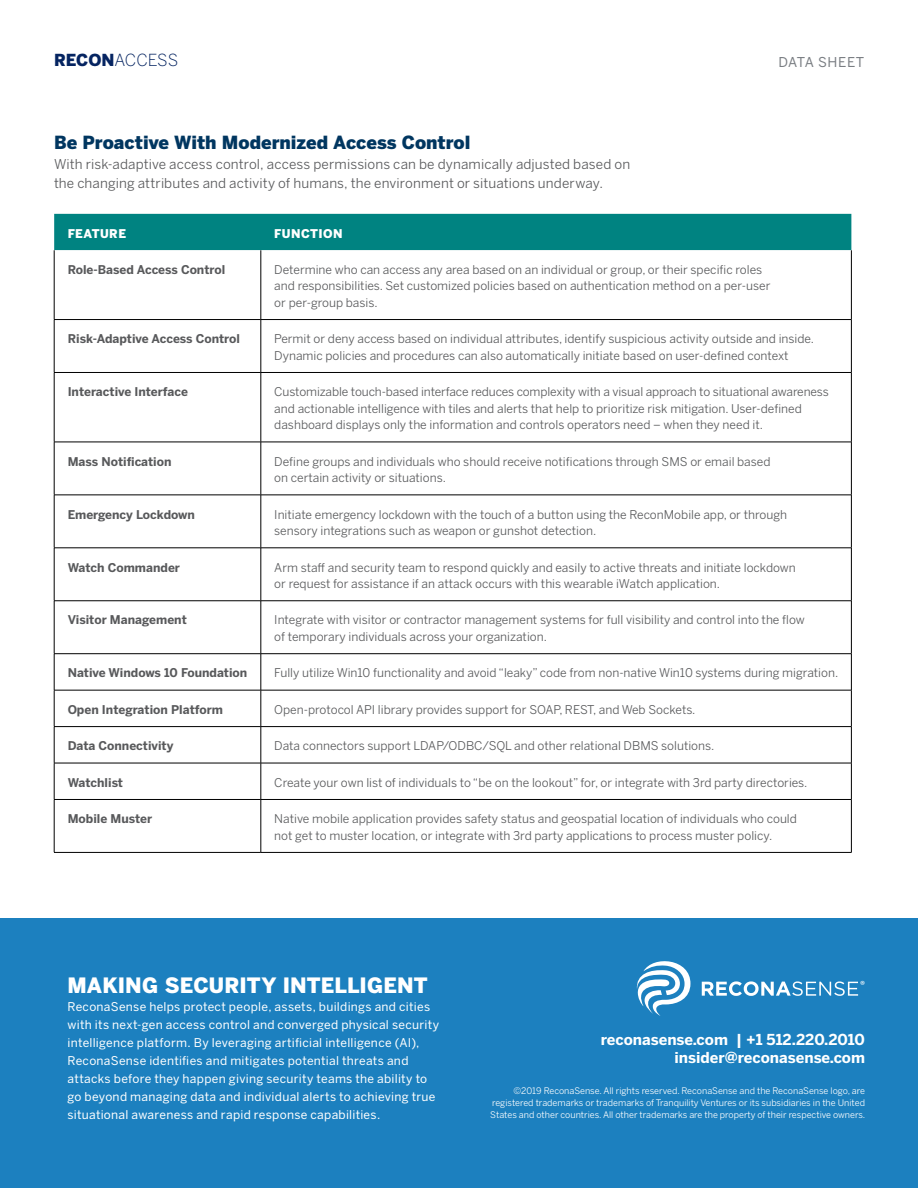
<style>
.page{position:relative;width:918px;height:1188px;background:#fff}
.page>*{position:absolute;margin:0;border:0;box-sizing:border-box;transform-origin:0 0}
.t1{font:900 21px "Benton Sans";letter-spacing:.005em;color:#fff}
.t2{font:900 18px "Benton Sans";color:#003660}
.t3{font:300 16.5px "Benton Sans";letter-spacing:-.005em;color:#052461}
.t4{font:700 15px/18px "Benton Sans";color:#fff;text-align:right}
.t5{font:13.5px/19.5px "Benton Sans";letter-spacing:.01em;color:#58595b}
.t6{font:13.5px "Benton Sans";letter-spacing:.05em;color:#797d82}
.t7{font:12px/16.5px "Benton Sans";color:#58595b}
.t8{font:12px/18px "Benton Sans";letter-spacing:.025em;color:#fff}
.t9{font:700 12px "Benton Sans";color:#58595b}
.t10{font:900 12px "Benton Sans";letter-spacing:.04em;color:#fff}
.t11{font:11.85px "Clobber Grotesk";color:#fff}
.t12{font:9px/12px "Benton Sans";color:#fff;text-align:justify}
.s1{font-weight:900}
</style>
<div class="page">
<div style="left:0;top:918px;width:918px;height:270px;background:#1c80bf"></div>
<svg style="left:637px;top:961px;width:54px;height:55px"></svg>
<svg style="left:702px;top:981px;width:156px;height:15px"></svg>
<div style="left:54px;top:214px;width:797px;height:36px;background:#008381"></div>
<svg style="left:55px;top:250px;width:796px;height:602px"></svg>
<hr style="left:54px;top:250px;width:1px;height:69px;background:#000">
<hr style="left:261px;top:250px;width:1px;height:69px;background:#000">
<hr style="left:851px;top:250px;width:1px;height:69px;background:#000">
<hr style="left:54px;top:319px;width:207px;height:1px;background:#000">
<hr style="left:54px;top:320px;width:1px;height:52px;background:#000">
<hr style="left:261px;top:319px;width:591px;height:1px;background:#000">
<hr style="left:261px;top:320px;width:1px;height:52px;background:#000">
<hr style="left:851px;top:320px;width:1px;height:52px;background:#000">
<hr style="left:54px;top:372px;width:207px;height:1px;background:#000">
<hr style="left:54px;top:373px;width:1px;height:69px;background:#000">
<hr style="left:261px;top:372px;width:591px;height:1px;background:#000">
<hr style="left:261px;top:373px;width:1px;height:69px;background:#000">
<hr style="left:851px;top:373px;width:1px;height:69px;background:#000">
<hr style="left:54px;top:442px;width:207px;height:1px;background:#000">
<hr style="left:54px;top:442px;width:1px;height:53px;background:#000">
<hr style="left:261px;top:442px;width:591px;height:1px;background:#000">
<hr style="left:261px;top:442px;width:1px;height:53px;background:#000">
<hr style="left:851px;top:442px;width:1px;height:53px;background:#000">
<hr style="left:54px;top:495px;width:207px;height:1px;background:#000">
<hr style="left:54px;top:495px;width:1px;height:53px;background:#000">
<hr style="left:261px;top:495px;width:591px;height:1px;background:#000">
<hr style="left:261px;top:495px;width:1px;height:53px;background:#000">
<hr style="left:851px;top:495px;width:1px;height:53px;background:#000">
<hr style="left:54px;top:548px;width:207px;height:1px;background:#000">
<hr style="left:54px;top:548px;width:1px;height:53px;background:#000">
<hr style="left:261px;top:548px;width:591px;height:1px;background:#000">
<hr style="left:261px;top:548px;width:1px;height:53px;background:#000">
<hr style="left:851px;top:548px;width:1px;height:53px;background:#000">
<hr style="left:54px;top:601px;width:207px;height:1px;background:#000">
<hr style="left:54px;top:601px;width:1px;height:53px;background:#000">
<hr style="left:261px;top:601px;width:591px;height:1px;background:#000">
<hr style="left:261px;top:601px;width:1px;height:53px;background:#000">
<hr style="left:851px;top:601px;width:1px;height:53px;background:#000">
<hr style="left:54px;top:653px;width:207px;height:1px;background:#000">
<hr style="left:54px;top:654px;width:1px;height:36px;background:#000">
<hr style="left:261px;top:653px;width:591px;height:1px;background:#000">
<hr style="left:261px;top:654px;width:1px;height:36px;background:#000">
<hr style="left:851px;top:654px;width:1px;height:36px;background:#000">
<hr style="left:54px;top:690px;width:207px;height:1px;background:#000">
<hr style="left:54px;top:690px;width:1px;height:36px;background:#000">
<hr style="left:261px;top:690px;width:591px;height:1px;background:#000">
<hr style="left:261px;top:690px;width:1px;height:36px;background:#000">
<hr style="left:851px;top:690px;width:1px;height:36px;background:#000">
<hr style="left:54px;top:726px;width:207px;height:1px;background:#000">
<hr style="left:54px;top:727px;width:1px;height:36px;background:#000">
<hr style="left:261px;top:726px;width:591px;height:1px;background:#000">
<hr style="left:261px;top:727px;width:1px;height:36px;background:#000">
<hr style="left:851px;top:727px;width:1px;height:36px;background:#000">
<hr style="left:54px;top:763px;width:207px;height:1px;background:#000">
<hr style="left:54px;top:763px;width:1px;height:36px;background:#000">
<hr style="left:261px;top:763px;width:591px;height:1px;background:#000">
<hr style="left:261px;top:763px;width:1px;height:36px;background:#000">
<hr style="left:851px;top:763px;width:1px;height:36px;background:#000">
<hr style="left:54px;top:799px;width:207px;height:1px;background:#000">
<hr style="left:54px;top:800px;width:1px;height:52px;background:#000">
<hr style="left:261px;top:799px;width:591px;height:1px;background:#000">
<hr style="left:261px;top:800px;width:1px;height:52px;background:#000">
<hr style="left:851px;top:800px;width:1px;height:52px;background:#000">
<hr style="left:54px;top:852px;width:207px;height:1px;background:#000">
<hr style="left:261px;top:852px;width:591px;height:1px;background:#000">
<h3 class="t3" style="left:54px;top:51px;width:126px"><span class="s1">RECON</span>ACCESS</h3>
<p class="t6" style="left:778px;top:54px;width:87px">DATA SHEET</p>
<h2 class="t2" style="left:54px;top:131px;width:418px">Be Proactive With Modernized Access Control</h2>
<p class="t5" style="left:54px;top:154px;width:578px">With risk-adaptive access control, access permissions can be dynamically adjusted based on the changing attributes and activity of humans, the environment or situations underway.</p>
<p class="t10" style="left:68px;top:225px;width:60px">FEATURE</p>
<p class="t10" style="left:274px;top:225px;width:70px">FUNCTION</p>
<p class="t9" style="left:68px;top:262px;width:159px">Role-Based Access Control</p>
<p class="t7" style="left:274px;top:261px;width:498px">Determine who can access any area based on an individual or group, or their specific roles and responsibilities. Set customized policies based on authentication method on a per-user or per-group basis.</p>
<p class="t9" style="left:68px;top:331px;width:174px">Risk-Adaptive Access Control</p>
<p class="t7" style="left:274px;top:331px;width:541px">Permit or deny access based on individual attributes, identify suspicious activity outside and inside.<br>Dynamic policies and procedures can also automatically initiate based on user-defined context</p>
<p class="t9" style="left:68px;top:384px;width:122px">Interactive Interface</p>
<p class="t7" style="left:274px;top:384px;width:556px">Customizable touch-based interface reduces complexity with a visual approach to situational awareness and actionable intelligence with tiles and alerts that help to prioritize risk mitigation. User-defined dashboard displays only the information and controls operators need – when they need it.</p>
<p class="t9" style="left:68px;top:454px;width:105px">Mass Notification</p>
<p class="t7" style="left:274px;top:453px;width:498px">Define groups and individuals who should receive notifications through SMS or email based on certain activity or situations.</p>
<p class="t9" style="left:68px;top:507px;width:129px">Emergency Lockdown</p>
<p class="t7" style="left:274px;top:506px;width:514px">Initiate emergency lockdown with the touch of a button using the ReconMobile app, or through sensory integrations such as weapon or gunshot detection.</p>
<p class="t9" style="left:68px;top:560px;width:114px">Watch Commander</p>
<p class="t7" style="left:274px;top:559px;width:523px">Arm staff and security team to respond quickly and easily to active threats and initiate lockdown or request for assistance if an attack occurs with this wearable iWatch application.</p>
<p class="t9" style="left:68px;top:613px;width:121px">Visitor Management</p>
<p class="t7" style="left:274px;top:612px;width:532px">Integrate with visitor or contractor management systems for full visibility and control into the flow of temporary individuals across your organization.</p>
<p class="t9" style="left:68px;top:665px;width:181px">Native Windows 10 Foundation</p>
<p class="t7" style="left:274px;top:665px;width:565px">Fully utilize Win10 functionality and avoid “leaky” code from non-native Win10 systems during migration.</p>
<p class="t9" style="left:68px;top:702px;width:157px">Open Integration Platform</p>
<p class="t7" style="left:274px;top:701px;width:423px">Open-protocol API library provides support for SOAP, REST, and Web Sockets.</p>
<p class="t9" style="left:68px;top:738px;width:107px">Data Connectivity</p>
<p class="t7" style="left:274px;top:738px;width:442px">Data connectors support LDAP/ODBC/SQL and other relational DBMS solutions.</p>
<p class="t9" style="left:68px;top:775px;width:57px">Watchlist</p>
<p class="t7" style="left:274px;top:774px;width:535px">Create your own list of individuals to “be on the lookout” for, or integrate with 3rd party directories.</p>
<p class="t9" style="left:68px;top:811px;width:86px">Mobile Muster</p>
<p class="t7" style="left:274px;top:811px;width:524px">Native mobile application provides safety status and geospatial location of individuals who could not get to muster location, or integrate with 3rd party applications to process muster policy.</p>
<h1 class="t1" style="left:68px;top:972px;width:362px">MAKING SECURITY INTELLIGENT</h1>
<p class="t8" style="left:68px;top:997px;width:373px">ReconaSense helps protect people, assets, buildings and cities with its next-gen access control and converged physical security intelligence platform. By leveraging artificial intelligence (AI), ReconaSense identifies and mitigates potential threats and attacks before they happen giving security teams the ability to go beyond managing data and individual alerts to achieving true situational awareness and rapid response capabilities.</p>
<p class="t11" style="left:860px;top:978px;width:6px">®</p>
<p class="t4" style="left:601px;top:1031px;width:266px">reconasense.com | +1 512.220.2010 insider@reconasense.com</p>
<p class="t12" style="left:490px;top:1085px;width:377px;text-indent:23px">©2019 ReconaSense. All rights reserved. ReconaSense and the ReconaSense logo, are registered trademarks or trademarks of Tranquility Ventures or its subsidiaries in the United States and other countries. All other trademarks are the property of their respective owners.</p>
</div>
